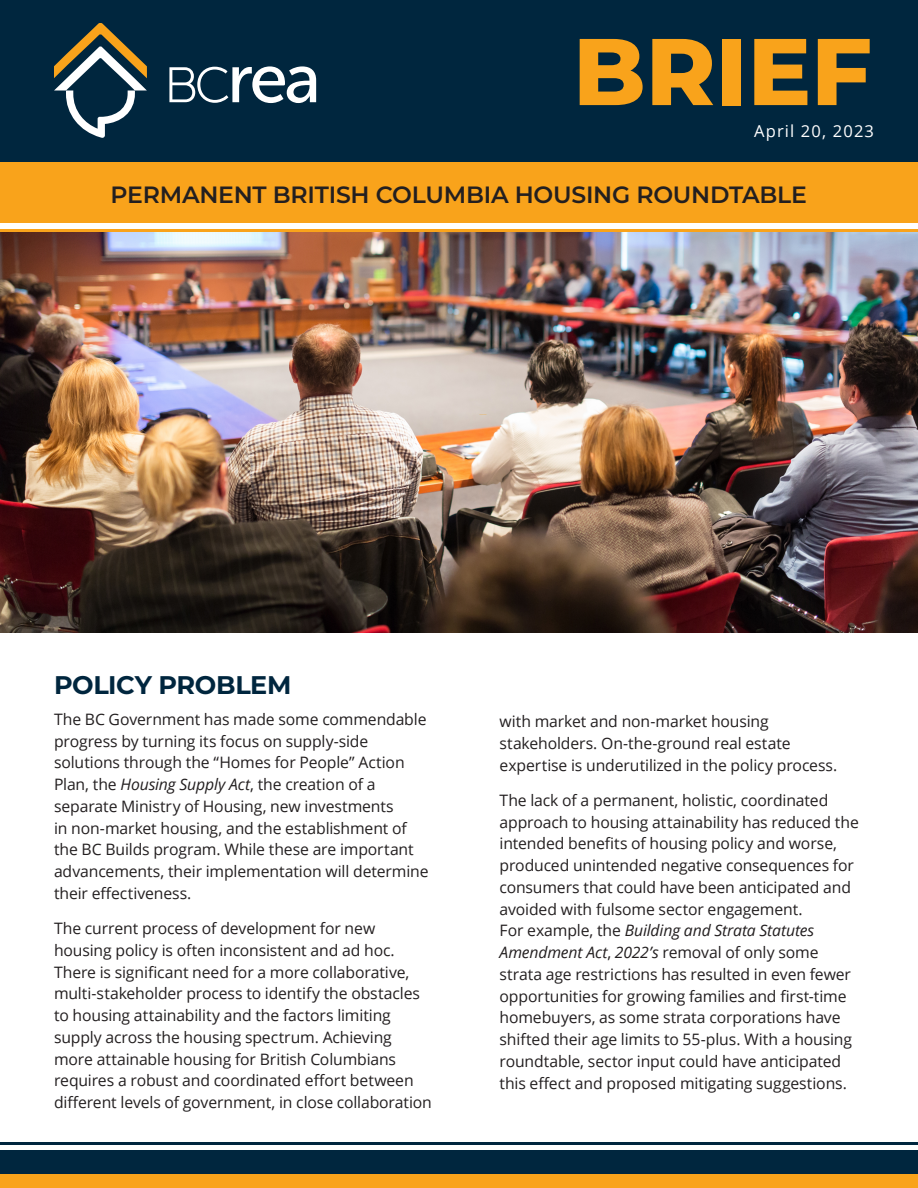
<style>
.page{position:relative;width:918px;height:1188px;background:#fff}
.page>*{position:absolute;margin:0;border:0;box-sizing:border-box;transform-origin:0 0}
.t1{font:800 94.5px "Montserrat";color:#f9a31b}
.t2{font:700 25.5px "Montserrat";letter-spacing:-.015em;color:#00263e}
.t3{font:600 23.55px "Montserrat";letter-spacing:-.01em;color:#231f20}
.t4{font:16.5px "Open Sans";letter-spacing:.07em;color:#fff}
.t5{font:15.75px/21.8px "Open Sans";letter-spacing:-.01em;color:#231f20}
.s1{font-style:inherit}
.s2{font-style:italic}
</style>
<div class="page">
<img style="left:0;top:231px;width:918px;height:402px">
<div style="left:0;top:0;width:918px;height:162px;background:#00263e"></div>
<svg style="left:54px;top:23px;width:93px;height:115px"></svg>
<svg style="left:169px;top:66px;width:147px;height:37px"></svg>
<div style="left:0;top:162px;width:918px;height:63px;background:#f9a31b"></div>
<hr style="left:0;top:229px;width:918px;height:2px;background:#f9a31b">
<hr style="left:0;top:224px;width:918px;height:4px;background:#fff">
<div style="left:0;top:1149px;width:918px;height:28px;background:#00263e"></div>
<div style="left:0;top:1142px;width:918px;height:5px;background:#00263e"></div>
<div style="left:0;top:1145px;width:918px;height:5px;background:#fff"></div>
<div style="left:0;top:1174px;width:918px;height:14px;background:#f9a31b"></div>
<h1 class="t1" style="left:573px;top:2px;width:300px">BRIEF</h1>
<p class="t4" style="left:754px;top:119px;width:121px">April 20, <span class="s1">2023</span></p>
<h3 class="t3" style="left:111px;top:178px;width:698px">PERMANENT BRITISH COLUMBIA HOUSING ROUNDTABLE</h3>
<h2 class="t2" style="left:54px;top:667px;width:239px">POLICY PROBLEM</h2>
<p class="t5" style="left:54px;top:708px;width:376px">The BC Government has made some commendable progress by turning its focus on supply-side solutions through the “Homes for People” Action Plan, the <span class="s2">Housing Supply Act</span>, the creation of a separate Ministry of Housing, new investments<br>in non-market housing, and the establishment of the BC Builds program. While these are important advancements, their implementation will determine their effectiveness.</p>
<p class="t5" style="left:54px;top:917px;width:379px">The current process of development for new housing policy is often inconsistent and ad hoc.<br>There is significant need for a more collaborative, multi-stakeholder process to identify the obstacles to housing attainability and the factors limiting supply across the housing spectrum. Achieving more attainable housing for British Columbians requires a robust and coordinated effort between different levels of government, in close collaboration</p>
<p class="t5" style="left:500px;top:710px;width:339px">with market and non-market housing stakeholders. On-the-ground real estate expertise is underutilized in the policy process.</p>
<p class="t5" style="left:500px;top:789px;width:361px">The lack of a permanent, holistic, coordinated approach to housing attainability has reduced the intended benefits of housing policy and worse, produced unintended negative consequences for consumers that could have been anticipated and avoided with fulsome sector engagement.<br>For example, the <span class="s2">Building and Strata Statutes Amendment Act</span>, <span class="s2">2022’s</span> removal of only some strata age restrictions has resulted in even fewer opportunities for growing families and first-time homebuyers, as some strata corporations have shifted their age limits to 55-plus. With a housing roundtable, sector input could have anticipated this effect and proposed mitigating suggestions.</p>
</div>
